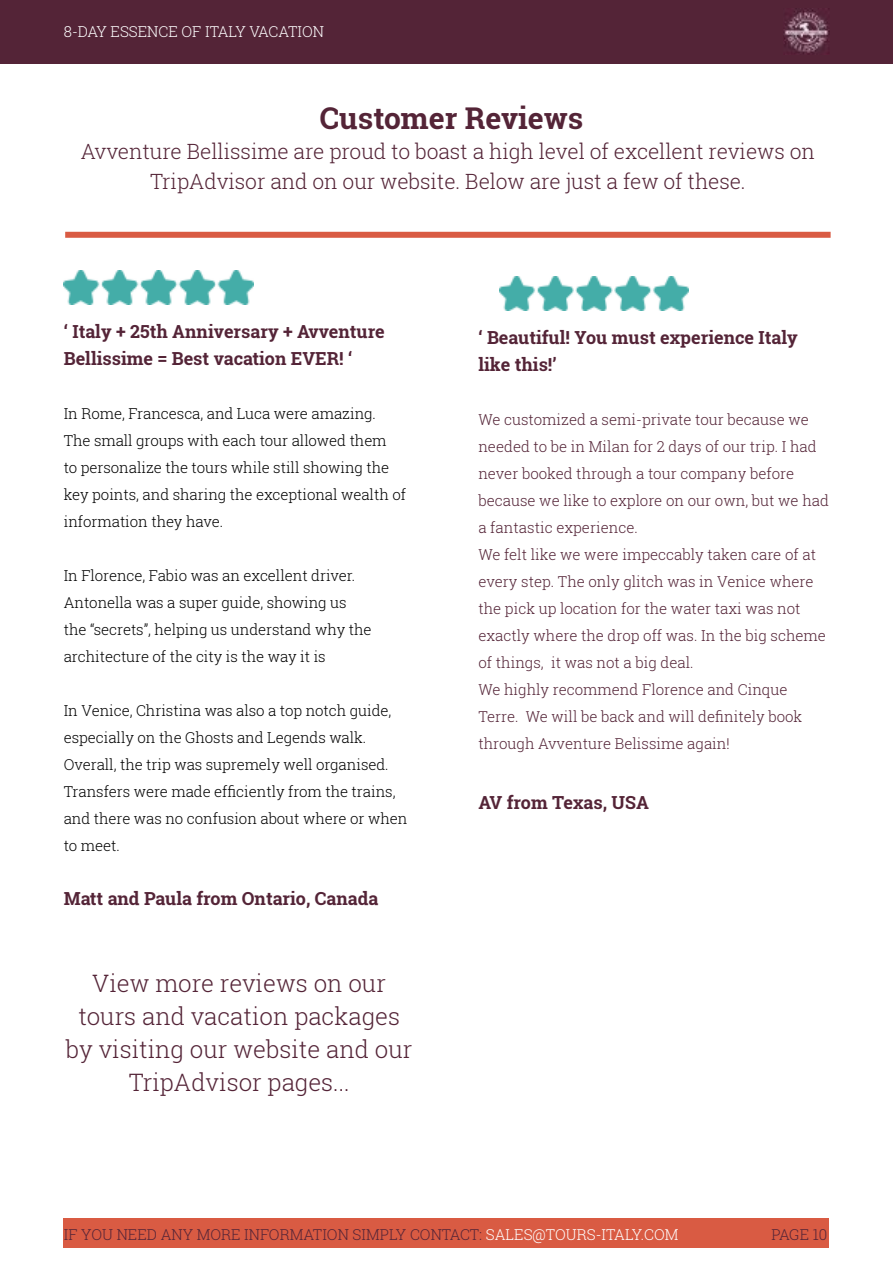
<style>
.page{position:relative;width:893px;height:1263px;background:#fff}
.page>*{position:absolute;margin:0;border:0;box-sizing:border-box;transform-origin:0 0}
.t1{font:700 30px "Roboto Slab";color:#542437}
.t2{font:300 24px/33px "Roboto Slab";color:#542437;text-align:center}
.t3{font:300 21px/30px "Roboto Slab";letter-spacing:-.005em;color:#542437;text-align:center}
.t4{font:700 18px/27px "Roboto Slab";color:#542437}
.t5{font:300 15px/27px "Roboto Slab";color:#542437}
.t6{font:300 15px/27px "Roboto Slab";letter-spacing:-.005em;color:#000}
.t7{font:300 15px "Roboto Slab";color:#fff}
.s1{color:#fff}
</style>
<div class="page">
<div style="left:0;top:0;width:893px;height:64px;background:#542437"></div>
<img style="left:784px;top:10px;width:45px;height:44px">
<div style="left:65px;top:232px;width:766px;height:6px;background:#d95b43"></div>
<div style="left:64px;top:1218px;width:765px;height:30px;background:#d95b43"></div>
<img style="left:64px;top:271px;width:189px;height:33px">
<img style="left:499px;top:277px;width:189px;height:33px">
<p class="t7" style="left:64px;top:21px;width:262px">8-DAY ESSENCE OF ITALY VACATION</p>
<h1 class="t1" style="left:320px;top:98px;width:265px">Customer Reviews</h1>
<h3 class="t3" style="left:81px;top:136px;width:736px">Avventure Bellissime are proud to boast a high level of excellent reviews on<br>TripAdvisor and on our website. Below are just a few of these.</h3>
<p class="t4" style="left:64px;top:318px;width:323px">‘ Italy + 25th Anniversary + Avventure<br>Bellissime = Best vacation EVER! ‘</p>
<p class="t6" style="left:64px;top:400px;width:344px">In Rome, Francesca, and Luca were amazing.<br>The small groups with each tour allowed them<br>to personalize the tours while still showing the key points, and sharing the exceptional wealth of information they have.</p>
<p class="t6" style="left:64px;top:562px;width:309px">In Florence, Fabio was an excellent driver.<br>Antonella was a super guide, showing us the “secrets”, helping us understand why the architecture of the city is the way it is</p>
<p class="t6" style="left:64px;top:697px;width:345px">In Venice, Christina was also a top notch guide, especially on the Ghosts and Legends walk.<br>Overall, the trip was supremely well organised.<br>Transfers were made efficiently from the trains, and there was no confusion about where or when to meet.</p>
<p class="t4" style="left:64px;top:885px;width:316px">Matt and Paula from Ontario, Canada</p>
<h2 class="t2" style="left:66px;top:966px;width:348px">View more reviews on our tours and vacation packages by visiting our website and our<br>TripAdvisor pages...</h2>
<p class="t4" style="left:478px;top:324px;width:321px">‘ Beautiful! You must experience Italy like this!’</p>
<p class="t5" style="left:478px;top:406px;width:352px">We customized a semi-private tour because we needed to be in Milan for 2 days of our trip. I had never booked through a tour company before because we like to explore on our own, but we had a fantastic experience.<br>We felt like we were impeccably taken care of at every step. The only glitch was in Venice where the pick up location for the water taxi was not exactly where the drop off was. In the big scheme of things, it was not a big deal.<br>We highly recommend Florence and Cinque Terre. We will be back and will definitely book through Avventure Belissime again!</p>
<p class="t4" style="left:478px;top:789px;width:172px">AV from Texas, USA</p>
<p class="t5" style="left:64px;top:1221px;width:616px">IF YOU NEED ANY MORE INFORMATION SIMPLY CONTACT: <span class="s1">SALES@TOURS-ITALY.COM</span></p>
<p class="t5" style="left:771px;top:1221px;width:57px">PAGE 10</p>
</div>
